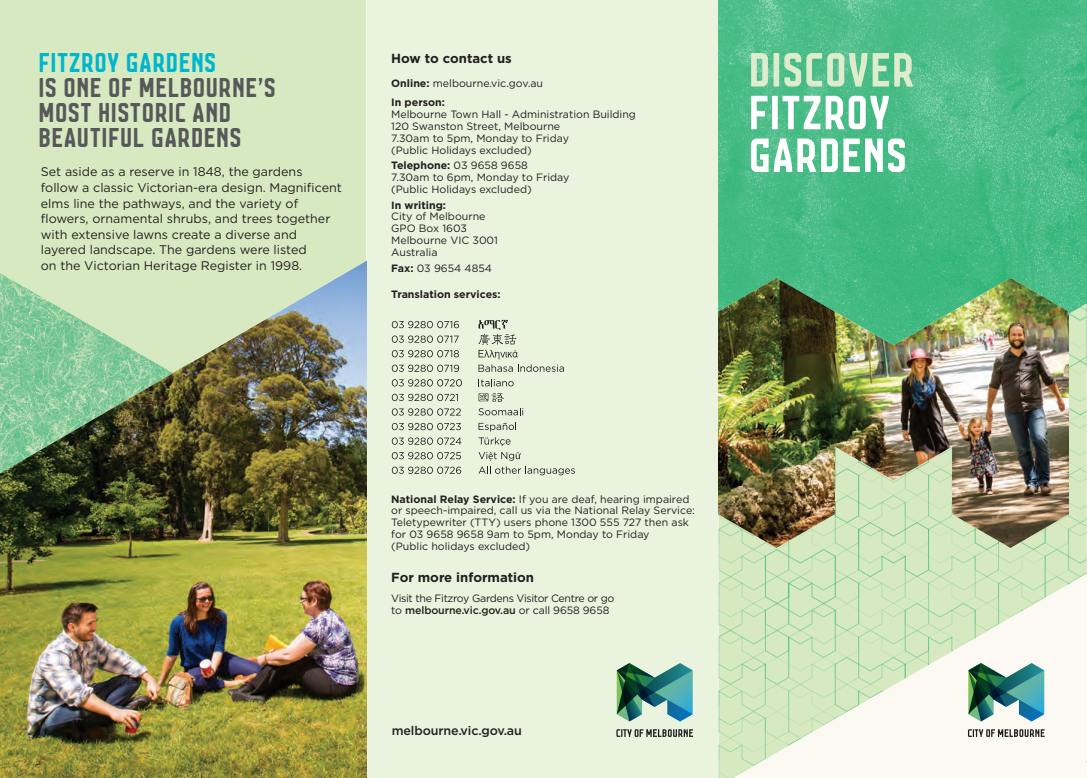
<style>
.page{position:relative;width:1087px;height:778px;background:#fff}
.page>*{position:absolute;margin:0;border:0;box-sizing:border-box;transform-origin:0 0}
.t1{font:50.62px/42.8px "Co M";color:#fff}
.t2{font:28.75px/25px "Co M";color:#57585a}
.t3{font:28.75px "Co M";letter-spacing:.005em;color:#00b6cc}
.Body_Copy{font:700 13.12px "Gotham";color:#231f20}
.t4{font:12.5px/15.6px "Gotham";color:#231f20}
.H3_-_Paragraph_intro{font:500 12.5px "Gotham";letter-spacing:-.01em;color:#231f20}
.Body_Copy-2{font:10.62px/11.9px "Gotham";color:#231f20}
.H3_-_Paragraph_intro-2{font:10.62px/12.5px "Gotham";letter-spacing:-.03em;color:#231f20}
.Body_Copy-3{font:700 10.62px "Gotham";color:#231f20}
.s1{font-weight:700}
.s2{color:#ddeccd}
.s3{font-weight:500}
</style>
<div class="page">
<div style="left:367px;top:0;width:351px;height:778px;background:#eaf3de"></div>
<img style="left:718px;top:0;width:368px;height:244px">
<div style="left:0;top:0;width:366px;height:260px;background:#d7e9c0"></div>
<svg style="left:478px;top:320px;width:86px;height:52px"></svg>
<svg style="left:478px;top:379px;width:35px;height:7px"></svg>
<svg style="left:478px;top:408px;width:45px;height:7px"></svg>
<svg style="left:478px;top:422px;width:38px;height:9px"></svg>
<svg style="left:478px;top:437px;width:32px;height:9px"></svg>
<svg style="left:478px;top:452px;width:97px;height:23px"></svg>
<svg style="left:478px;top:393px;width:25px;height:9px"></svg>
<svg style="left:392px;top:321px;width:67px;height:7px"></svg>
<svg style="left:392px;top:335px;width:66px;height:8px"></svg>
<svg style="left:392px;top:350px;width:67px;height:7px"></svg>
<svg style="left:392px;top:365px;width:67px;height:7px"></svg>
<svg style="left:392px;top:379px;width:70px;height:7px"></svg>
<svg style="left:392px;top:394px;width:66px;height:7px"></svg>
<svg style="left:392px;top:408px;width:69px;height:8px"></svg>
<svg style="left:392px;top:423px;width:69px;height:7px"></svg>
<svg style="left:392px;top:437px;width:69px;height:8px"></svg>
<svg style="left:392px;top:452px;width:69px;height:7px"></svg>
<svg style="left:392px;top:467px;width:69px;height:7px"></svg>
<img style="left:0;top:260px;width:367px;height:518px">
<img style="left:616px;top:663px;width:76px;height:58px">
<svg style="left:616px;top:729px;width:77px;height:8px"></svg>
<img style="left:718px;top:244px;width:369px;height:534px">
<p class="t3" style="left:38px;top:42px;width:180px">FITZROY GARDENS</p>
<p class="t2" style="left:38px;top:72px;width:239px">IS ONE OF MELBOURNE’S<br>MOST HISTORIC AND<br>BEAUTIFUL GARDENS</p>
<p class="t4" style="left:41px;top:164px;width:302px">Set aside as a reserve in 1848, the gardens follow a classic Victorian-era design. Magnificent elms line the pathways, and the variety of flowers, ornamental shrubs, and trees together with extensive lawns create a diverse and layered landscape. The gardens were listed<br>on the Victorian Heritage Register in 1998.</p>
<p class="Body_Copy" style="left:391px;top:50px;width:122px">How to contact us</p>
<p class="Body_Copy-2" style="left:391px;top:78px;width:153px"><span class="s1">Online:</span> melbourne.vic.gov.au</p>
<p class="Body_Copy-3" style="left:391px;top:96px;width:55px">In person:</p>
<p class="Body_Copy-2" style="left:391px;top:108px;width:246px">Melbourne Town Hall - Administration Building 120 Swanston Street, Melbourne<br>7.30am to 5pm, Monday to Friday<br>(Public Holidays excluded)</p>
<p class="Body_Copy-2" style="left:391px;top:159px;width:180px"><span class="s1">Telephone:</span> 03 9658 9658<br>7.30am to 6pm, Monday to Friday (Public Holidays excluded)</p>
<p class="Body_Copy-2" style="left:391px;top:199px;width:108px"><span class="s1">In writing:<br></span>City of Melbourne<br>GPO Box 1603<br>Melbourne VIC 3001<br>Australia</p>
<p class="Body_Copy-2" style="left:391px;top:262px;width:102px"><span class="s1">Fax:</span> 03 9654 4854</p>
<p class="Body_Copy-3" style="left:391px;top:287px;width:111px">Translation services:</p>
<p class="t1" style="left:748px;top:44px;width:168px"><span class="s2">DISCOVER<br></span>FITZROY<br>GARDENS</p>
<p class="Body_Copy-2" style="left:391px;top:493px;width:305px"><span class="s1">National Relay Service:</span> If you are deaf, hearing impaired or speech-impaired, call us via the National Relay Service:<br>Teletypewriter (TTY) users phone 1300 555 727 then ask for 03 9658 9658 9am to 5pm, Monday to Friday<br>(Public holidays excluded)</p>
<p class="Body_Copy" style="left:391px;top:569px;width:144px">For more information</p>
<p class="H3_-_Paragraph_intro-2" style="left:391px;top:591px;width:224px">Visit the Fitzroy Gardens Visitor Centre or go to <span class="s3">melbourne.vic.gov.au</span> or call 9658 9658</p>
<p class="H3_-_Paragraph_intro" style="left:392px;top:722px;width:132px">melbourne.vic.gov.au</p>
</div>
